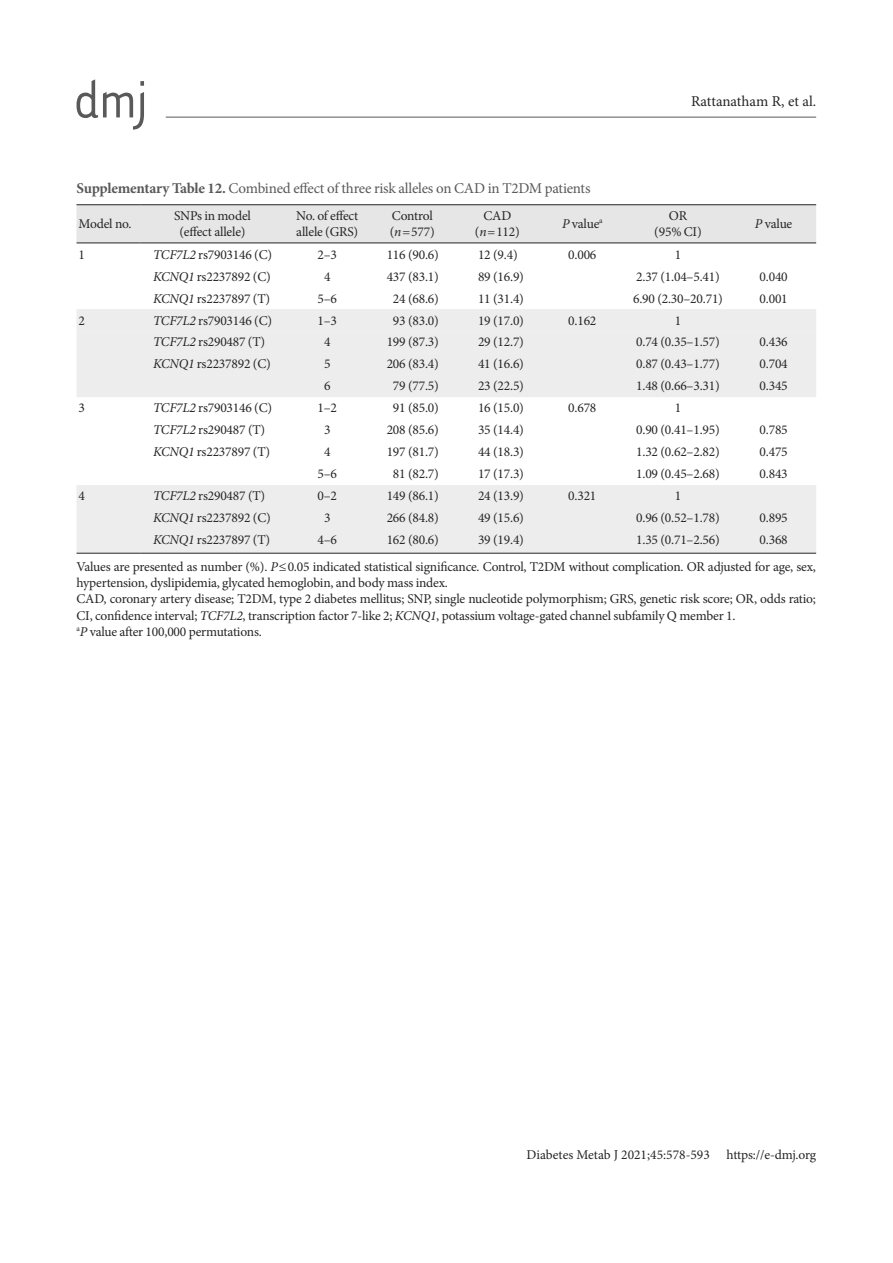
<style>
.page{position:relative;width:893px;height:1263px;background:#fff}
.page>*{position:absolute;margin:0;border:0;box-sizing:border-box;transform-origin:0 0}
.t1{font:15px "Minion Pro";letter-spacing:-.015em;color:#595959}
.t2{font:15px "Minion Pro";color:#252525}
.t3{font:13.5px/16.2px "Minion Pro";letter-spacing:-.015em;color:#252525}
.s1{font-weight:700}
.s2{font-style:italic}
</style>
<div class="page">
<hr style="left:166px;top:117px;width:650px;height:1px;background:#595959">
<svg style="left:77px;top:79px;width:67px;height:51px"></svg>
<div style="left:77px;top:205px;width:739px;height:38px;background:#e6e6e6"></div>
<div style="left:77px;top:309px;width:739px;height:244px;background:#ededed"></div>
<svg style="left:77px;top:331px;width:739px;height:198px;fill:#ededed"></svg>
<hr style="left:77px;top:553px;width:63px;height:1px;background:#252525">
<hr style="left:140px;top:553px;width:676px;height:1px;background:#252525">
<hr style="left:77px;top:204px;width:63px;height:1px;background:#252525">
<hr style="left:140px;top:204px;width:676px;height:1px;background:#252525">
<hr style="left:77px;top:243px;width:63px;height:1px;background:#252525">
<hr style="left:140px;top:243px;width:676px;height:1px;background:#252525">
<p class="t2" style="left:691px;top:95px;width:127px">Rattanatham R, et al.</p>
<p class="t1" style="left:77px;top:182px;width:515px"><span class="s1">Supplementary Table 12.</span> Combined effect of three risk alleles on CAD in T2DM patients</p>
<p class="t3" style="left:79px;top:217px;width:54px">Model no.</p>
<p class="t3" style="left:174px;top:209px;width:78px;text-align:center">SNPs in model (effect allele)</p>
<p class="t3" style="left:296px;top:209px;width:64px">No. of effect allele (GRS)</p>
<p class="t3" style="left:390px;top:209px;width:46px">Control (<span class="s2">n</span>=577)</p>
<p class="t3" style="left:475px;top:209px;width:46px;text-align:center">CAD (<span class="s2">n</span>=112)</p>
<p class="t3" style="left:562px;top:217px;width:42px"><span class="s2">P</span> value<sup>a</sup></p>
<p class="t3" style="left:654px;top:209px;width:49px;text-align:center">OR (95% CI)</p>
<p class="t3" style="left:755px;top:217px;width:39px"><span class="s2">P</span> value</p>
<p class="t3" style="left:79px;top:247px;width:8px">1</p>
<p class="t3" style="left:153px;top:247px;width:121px"><span class="s2">TCF7L2</span> rs7903146 (C)</p>
<p class="t3" style="left:317px;top:247px;width:21px">2–3</p>
<p class="t3" style="left:387px;top:247px;width:54px">116 (90.6)</p>
<p class="t3" style="left:478px;top:247px;width:41px">12 (9.4)</p>
<p class="t3" style="left:568px;top:247px;width:30px">0.006</p>
<p class="t3" style="left:675px;top:247px;width:8px">1</p>
<p class="t3" style="left:153px;top:269px;width:119px"><span class="s2">KCNQ1</span> rs2237892 (C)</p>
<p class="t3" style="left:324px;top:269px;width:8px">4</p>
<p class="t3" style="left:387px;top:269px;width:54px">437 (83.1)</p>
<p class="t3" style="left:478px;top:269px;width:47px">89 (16.9)</p>
<p class="t3" style="left:636px;top:269px;width:85px">2.37 (1.04–5.41)</p>
<p class="t3" style="left:759px;top:269px;width:30px">0.040</p>
<p class="t3" style="left:153px;top:291px;width:119px"><span class="s2">KCNQ1</span> rs2237897 (T)</p>
<p class="t3" style="left:317px;top:291px;width:21px">5–6</p>
<p class="t3" style="left:393px;top:291px;width:47px">24 (68.6)</p>
<p class="t3" style="left:478px;top:291px;width:47px">11 (31.4)</p>
<p class="t3" style="left:633px;top:291px;width:91px">6.90 (2.30–20.71)</p>
<p class="t3" style="left:759px;top:291px;width:30px">0.001</p>
<p class="t3" style="left:79px;top:313px;width:8px">2</p>
<p class="t3" style="left:153px;top:313px;width:121px"><span class="s2">TCF7L2</span> rs7903146 (C)</p>
<p class="t3" style="left:317px;top:313px;width:21px">1–3</p>
<p class="t3" style="left:393px;top:313px;width:47px">93 (83.0)</p>
<p class="t3" style="left:478px;top:313px;width:47px">19 (17.0)</p>
<p class="t3" style="left:568px;top:313px;width:30px">0.162</p>
<p class="t3" style="left:675px;top:313px;width:8px">1</p>
<p class="t3" style="left:153px;top:335px;width:114px"><span class="s2">TCF7L2</span> rs290487 (T)</p>
<p class="t3" style="left:324px;top:335px;width:8px">4</p>
<p class="t3" style="left:387px;top:335px;width:54px">199 (87.3)</p>
<p class="t3" style="left:478px;top:335px;width:47px">29 (12.7)</p>
<p class="t3" style="left:636px;top:335px;width:85px">0.74 (0.35–1.57)</p>
<p class="t3" style="left:759px;top:335px;width:30px">0.436</p>
<p class="t3" style="left:153px;top:357px;width:119px"><span class="s2">KCNQ1</span> rs2237892 (C)</p>
<p class="t3" style="left:324px;top:357px;width:8px">5</p>
<p class="t3" style="left:387px;top:357px;width:54px">206 (83.4)</p>
<p class="t3" style="left:478px;top:357px;width:47px">41 (16.6)</p>
<p class="t3" style="left:636px;top:357px;width:85px">0.87 (0.43–1.77)</p>
<p class="t3" style="left:759px;top:357px;width:30px">0.704</p>
<p class="t3" style="left:324px;top:379px;width:8px">6</p>
<p class="t3" style="left:393px;top:379px;width:47px">79 (77.5)</p>
<p class="t3" style="left:478px;top:379px;width:47px">23 (22.5)</p>
<p class="t3" style="left:636px;top:379px;width:85px">1.48 (0.66–3.31)</p>
<p class="t3" style="left:759px;top:379px;width:30px">0.345</p>
<p class="t3" style="left:79px;top:401px;width:8px">3</p>
<p class="t3" style="left:153px;top:401px;width:121px"><span class="s2">TCF7L2</span> rs7903146 (C)</p>
<p class="t3" style="left:317px;top:401px;width:21px">1–2</p>
<p class="t3" style="left:393px;top:401px;width:47px">91 (85.0)</p>
<p class="t3" style="left:478px;top:401px;width:47px">16 (15.0)</p>
<p class="t3" style="left:568px;top:401px;width:30px">0.678</p>
<p class="t3" style="left:675px;top:401px;width:8px">1</p>
<p class="t3" style="left:153px;top:423px;width:114px"><span class="s2">TCF7L2</span> rs290487 (T)</p>
<p class="t3" style="left:324px;top:423px;width:8px">3</p>
<p class="t3" style="left:387px;top:423px;width:54px">208 (85.6)</p>
<p class="t3" style="left:478px;top:423px;width:47px">35 (14.4)</p>
<p class="t3" style="left:636px;top:423px;width:85px">0.90 (0.41–1.95)</p>
<p class="t3" style="left:759px;top:423px;width:30px">0.785</p>
<p class="t3" style="left:153px;top:445px;width:119px"><span class="s2">KCNQ1</span> rs2237897 (T)</p>
<p class="t3" style="left:324px;top:445px;width:8px">4</p>
<p class="t3" style="left:387px;top:445px;width:54px">197 (81.7)</p>
<p class="t3" style="left:478px;top:445px;width:47px">44 (18.3)</p>
<p class="t3" style="left:636px;top:445px;width:85px">1.32 (0.62–2.82)</p>
<p class="t3" style="left:759px;top:445px;width:30px">0.475</p>
<p class="t3" style="left:317px;top:467px;width:21px">5–6</p>
<p class="t3" style="left:393px;top:467px;width:47px">81 (82.7)</p>
<p class="t3" style="left:478px;top:467px;width:47px">17 (17.3)</p>
<p class="t3" style="left:636px;top:467px;width:85px">1.09 (0.45–2.68)</p>
<p class="t3" style="left:759px;top:467px;width:30px">0.843</p>
<p class="t3" style="left:79px;top:489px;width:8px">4</p>
<p class="t3" style="left:153px;top:489px;width:114px"><span class="s2">TCF7L2</span> rs290487 (T)</p>
<p class="t3" style="left:317px;top:489px;width:21px">0–2</p>
<p class="t3" style="left:387px;top:489px;width:54px">149 (86.1)</p>
<p class="t3" style="left:478px;top:489px;width:47px">24 (13.9)</p>
<p class="t3" style="left:568px;top:489px;width:30px">0.321</p>
<p class="t3" style="left:675px;top:489px;width:8px">1</p>
<p class="t3" style="left:153px;top:511px;width:119px"><span class="s2">KCNQ1</span> rs2237892 (C)</p>
<p class="t3" style="left:324px;top:511px;width:8px">3</p>
<p class="t3" style="left:387px;top:511px;width:54px">266 (84.8)</p>
<p class="t3" style="left:478px;top:511px;width:47px">49 (15.6)</p>
<p class="t3" style="left:636px;top:511px;width:85px">0.96 (0.52–1.78)</p>
<p class="t3" style="left:759px;top:511px;width:30px">0.895</p>
<p class="t3" style="left:153px;top:533px;width:119px"><span class="s2">KCNQ1</span> rs2237897 (T)</p>
<p class="t3" style="left:317px;top:533px;width:21px">4–6</p>
<p class="t3" style="left:387px;top:533px;width:54px">162 (80.6)</p>
<p class="t3" style="left:478px;top:533px;width:47px">39 (19.4)</p>
<p class="t3" style="left:636px;top:533px;width:85px">1.35 (0.71–2.56)</p>
<p class="t3" style="left:77px;top:528px;width:741px;line-height:26.5px;text-indent:683px">0.368<br>Values are presented as number (%). <span class="s2">P</span>≤0.05 indicated statistical significance. Control, T2DM without complication. OR adjusted for age, sex,</p>
<p class="t3" style="left:77px;top:576px;width:741px">hypertension, dyslipidemia, glycated hemoglobin, and body mass index.<br>CAD, coronary artery disease; T2DM, type 2 diabetes mellitus; SNP, single nucleotide polymorphism; GRS, genetic risk score; OR, odds ratio; CI, confidence interval; <span class="s2">TCF7L2</span>, transcription factor 7-like 2; <span class="s2">KCNQ1</span>, potassium voltage-gated channel subfamily Q member 1.<br><sup>a</sup><span class="s2">P</span> value after 100,000 permutations.</p>
<p class="t3" style="left:526px;top:1148px;width:291px">Diabetes Metab J 2021;45:578-593 https://e-dmj.org</p>
</div>
